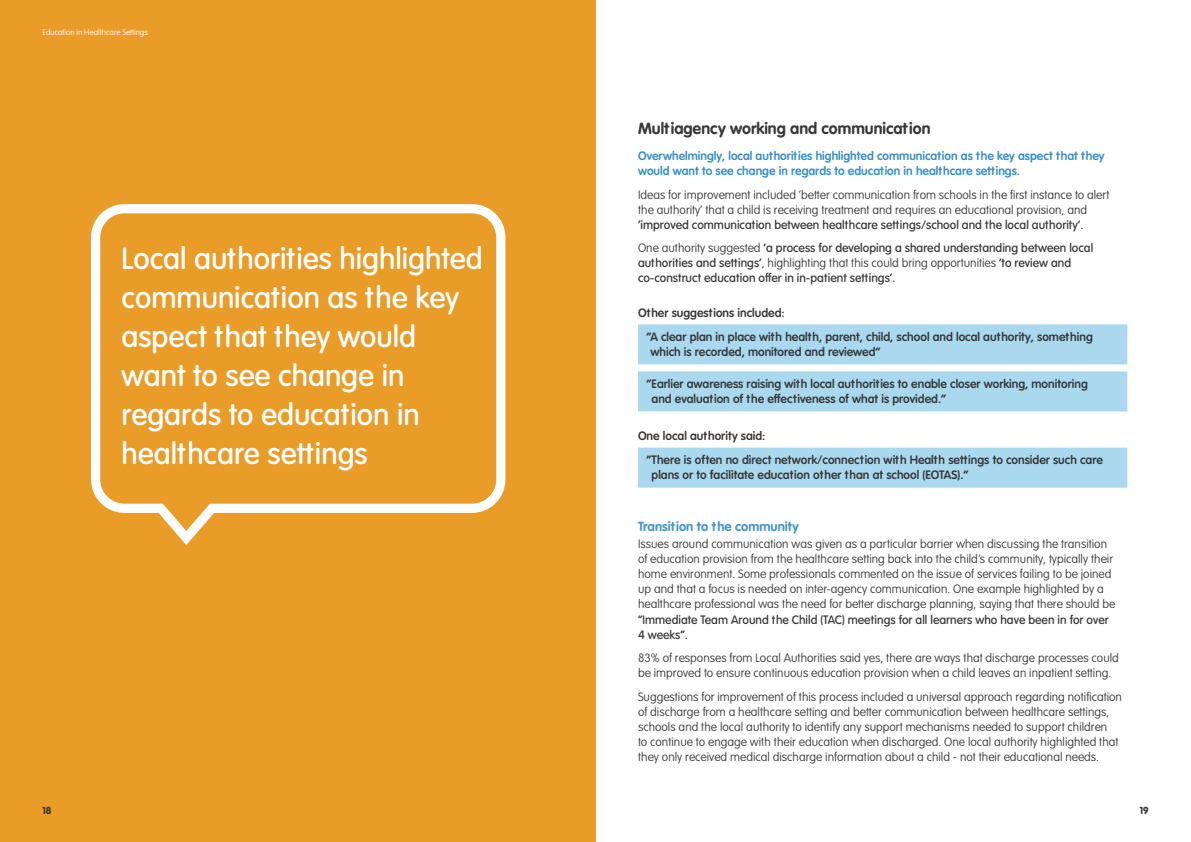
<style>
.page{position:relative;width:1191px;height:842px;background:#fff}
.page>*{position:absolute;margin:0;border:0;box-sizing:border-box;transform-origin:0 0}
.t1{font:500 30px/39px "VAG Rounded Next";color:#fff}
.SUB_HEADING{font:700 16px "VAG Rounded Next";color:#383839}
.t2{font:700 13px "VAG Rounded Next";color:#4396cd}
.t3{font:300 12px/15px "VAG Rounded Next";color:#383839}
.t4{font:600 12px/15px "VAG Rounded Next";color:#383839}
.t5{font:500 12px/15px "VAG Rounded Next";color:#383839}
.INTRO_TEXT{font:600 12px/15px "VAG Rounded Next";color:#338dc9}
.t6{font:800 10px "VAG Rounded Next";color:#383839}
.t7{font:300 8px "VAG Rounded Next";letter-spacing:-.005em;color:#fff}
.s1{font-weight:500}
.s2{font-weight:300}
</style>
<div class="page">
<div style="left:0;top:0;width:595px;height:842px;background:#e99c28"></div>
<svg style="left:91px;top:204px;width:415px;height:341px"></svg>
<div style="left:638px;top:324px;width:489px;height:40px;background:#aad8ee"></div>
<div style="left:638px;top:371px;width:489px;height:40px;background:#aad8ee"></div>
<div style="left:638px;top:448px;width:489px;height:40px;background:#aad8ee"></div>
<p class="t7" style="left:43px;top:27px;width:107px">Education in Healthcare Settings</p>
<p class="t1" style="left:121px;top:239px;width:363px">Local authorities highlighted communication as the key aspect that they would want to see change in regards to education in healthcare settings</p>
<p class="SUB_HEADING" style="left:638px;top:118px;width:294px">Multiagency working and communication</p>
<p class="INTRO_TEXT" style="left:638px;top:149px;width:468px">Overwhelmingly, local authorities highlighted communication as the key aspect that they would want to see change in regards to education in healthcare settings.</p>
<p class="t3" style="left:638px;top:187px;width:473px">Ideas for improvement included ‘better communication from schools in the first instance to alert the authority’ that a child is receiving treatment and requires an educational provision, and <span class="s1">‘improved communication between healthcare settings/school and the local authority’.</span></p>
<p class="t5" style="left:638px;top:241px;width:457px"><span class="s2">One authority suggested</span> ‘a process for developing a shared understanding between local authorities and settings’<span class="s2">, highlighting that this could bring opportunities</span> ‘to review and co-construct education offer in in-patient settings’.</p>
<p class="t4" style="left:638px;top:305px;width:148px">Other suggestions included:</p>
<p class="t4" style="left:650px;top:329px;width:444px;text-indent:-4px">“A clear plan in place with health, parent, child, school and local authority, something which is recorded, monitored and reviewed”</p>
<p class="t4" style="left:651px;top:376px;width:438px;text-indent:-5px">“Earlier awareness raising with local authorities to enable closer working, monitoring and evaluation of the effectiveness of what is provided.”</p>
<p class="t4" style="left:638px;top:429px;width:129px">One local authority said:</p>
<p class="t4" style="left:651px;top:452px;width:453px;text-indent:-5px">“There is often no direct network/connection with Health settings to consider such care plans or to facilitate education other than at school (EOTAS).”</p>
<p class="t2" style="left:638px;top:518px;width:162px">Transition to the community</p>
<p class="t3" style="left:638px;top:537px;width:479px">Issues around communication was given as a particular barrier when discussing the transition of education provision from the healthcare setting back into the child’s community, typically their home environment. Some professionals commented on the issue of services failing to be joined up and that a focus is needed on inter-agency communication. One example highlighted by a healthcare professional was the need for better discharge planning, saying that there should be <span class="s1">“Immediate Team Around the Child (TAC) meetings for all learners who have been in for over 4 weeks”.</span></p>
<p class="t3" style="left:638px;top:651px;width:482px">83% of responses from Local Authorities said yes, there are ways that discharge processes could be improved to ensure continuous education provision when a child leaves an inpatient setting.</p>
<p class="t3" style="left:638px;top:689px;width:485px">Suggestions for improvement of this process included a universal approach regarding notification of discharge from a healthcare setting and better communication between healthcare settings, schools and the local authority to identify any support mechanisms needed to support children<br>to continue to engage with their education when discharged. One local authority highlighted that they only received medical discharge information about a child - not their educational needs.</p>
<p class="t6" style="left:43px;top:803px;width:10px">18</p>
<p class="t6" style="left:1139px;top:803px;width:10px">19</p>
</div>
